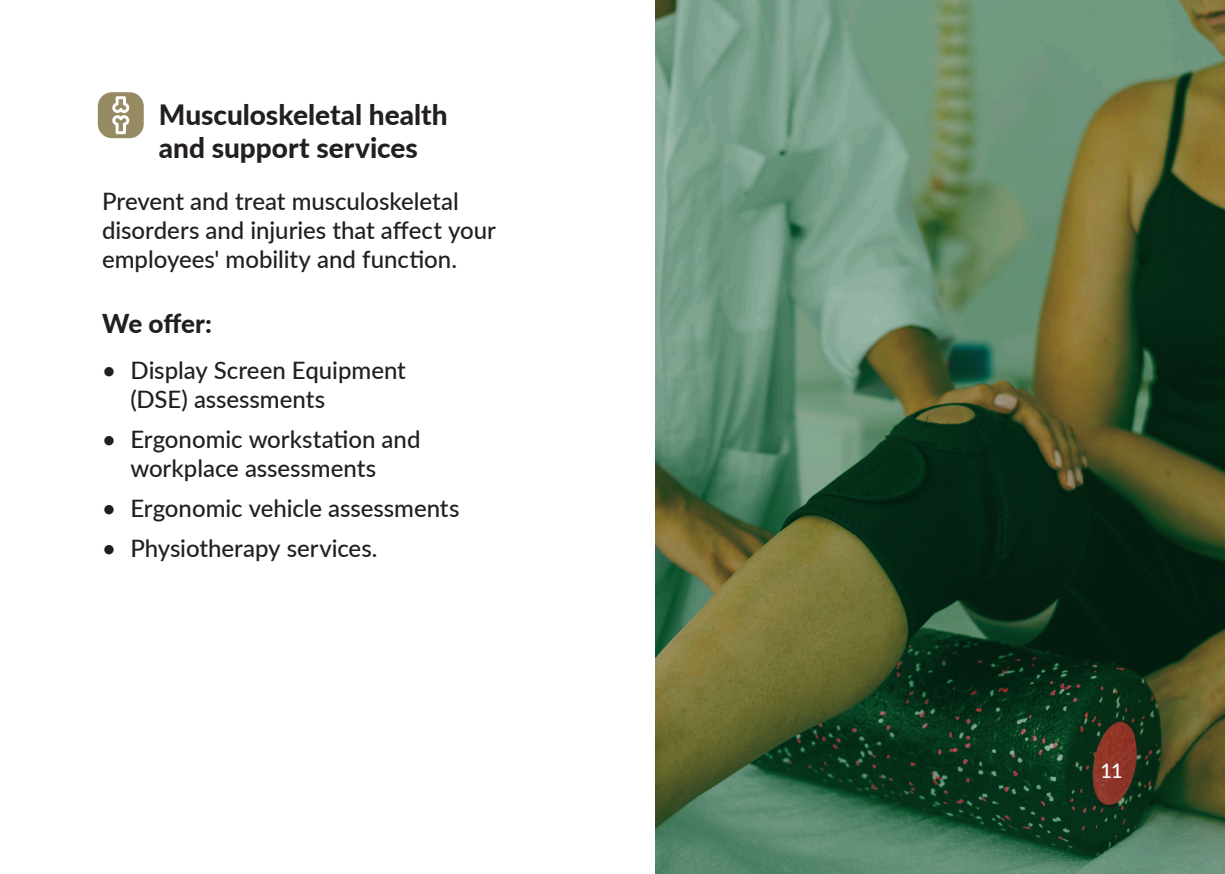
<style>
.page{position:relative;width:1225px;height:874px;background:#fff}
.page>*{position:absolute;margin:0;border:0;box-sizing:border-box;transform-origin:0 0}
.Service_header{font:800 28px/33.6px "Lato";color:#231f20}
.We_offer{font:800 26px "Lato";color:#231f20}
.t1{font:500 24px/28.8px "Lato";color:#231f20}
.t2{font:500 20px "Lato";color:#fff}
</style>
<div class="page">
<img style="left:655px;top:0;width:570px;height:873px">
<div style="left:98px;top:92px;width:46px;height:46px;background:#978b63;border-radius:14px"></div>
<svg style="left:112px;top:96px;width:17px;height:38px"></svg>
<p class="Service_header" style="left:159px;top:96px;width:290px">Musculoskeletal health and support services</p>
<p class="t1" style="left:102px;top:186px;width:395px">Prevent and treat musculoskeletal disorders and injuries that affect your employees' mobility and function.</p>
<p class="We_offer" style="left:102px;top:304px;width:111px">We offer:</p>
<p class="t1" style="left:130px;top:354px;width:277px;text-indent:-28px">• Display Screen Equipment (DSE) assessments</p>
<p class="t1" style="left:130px;top:423px;width:292px;text-indent:-28px">• Ergonomic workstation and workplace assessments</p>
<p class="t1" style="left:102px;top:492px;width:359px">• Ergonomic vehicle assessments</p>
<p class="t1" style="left:102px;top:532px;width:277px">• Physiotherapy services.</p>
<p class="t2" style="left:1100px;top:755px;width:24px">11</p>
</div>
